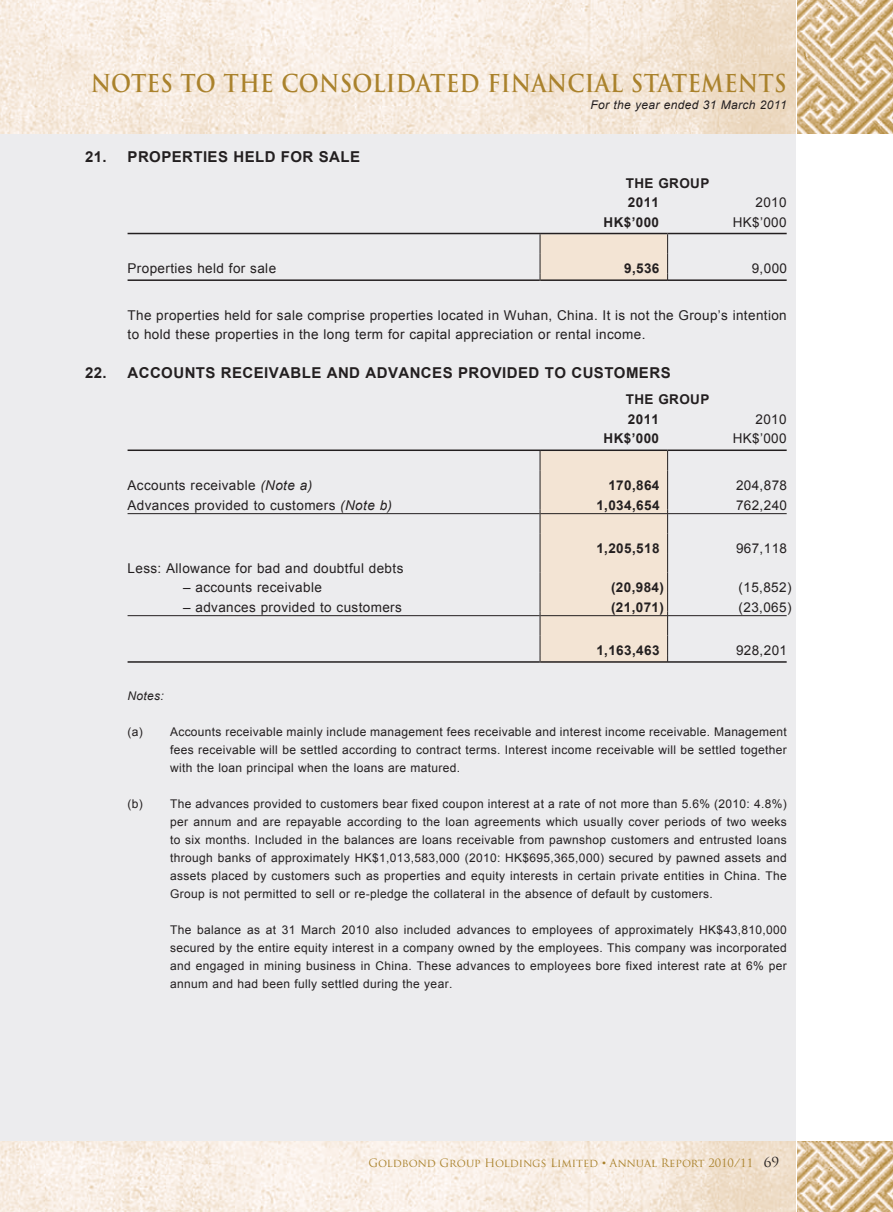
<style>
.page{position:relative;width:893px;height:1212px;background:#fff}
.page>*{position:absolute;margin:0;border:0;box-sizing:border-box;transform-origin:0 0}
.t1{font:700 24px "Trajan Pro";letter-spacing:.01em;color:#aa822c;scale:.9 1}
.t2{font:700 15px "Arial";letter-spacing:.03em;color:#231f20}
.t3{font:13.5px/19.5px "Arial";letter-spacing:.03em;color:#231f20}
.t4{font:700 13.5px/19.5px "Arial";letter-spacing:.03em;color:#231f20}
.t5{font:12px/18px "Arial";letter-spacing:.03em;color:#231f20;text-align:justify}
.t6{font:italic 12px "Arial";letter-spacing:.03em;color:#231f20}
.t7{font:11.25px "Trajan Pro";color:#aa822c}
.s1{font-style:italic}
.s2{font-family:"Arial"}
.s3{font-size:13.5px;color:#231f20}
</style>
<div class="page">
<img style="left:0;top:1141px;width:795px;height:71px">
<img style="left:0;top:0;width:795px;height:134px">
<img style="left:797px;top:0;width:96px;height:134px">
<img style="left:797px;top:1141px;width:96px;height:71px">
<div style="left:0;top:135px;width:795px;height:1006px;background:#ececee"></div>
<div style="left:540px;top:234px;width:128px;height:47px;background:#f3e4d4"></div>
<hr style="left:128px;top:233px;width:412px;height:1px;background:#231f20">
<hr style="left:540px;top:233px;width:128px;height:1px;background:#231f20">
<hr style="left:668px;top:233px;width:119px;height:1px;background:#231f20">
<hr style="left:128px;top:279px;width:412px;height:2px;background:#231f20">
<hr style="left:540px;top:279px;width:127px;height:2px;background:#231f20">
<hr style="left:668px;top:279px;width:119px;height:2px;background:#231f20">
<div style="left:540px;top:451px;width:128px;height:212px;background:#f3e4d4"></div>
<hr style="left:128px;top:449px;width:412px;height:2px;background:#231f20">
<hr style="left:540px;top:449px;width:128px;height:2px;background:#231f20">
<hr style="left:668px;top:449px;width:119px;height:2px;background:#231f20">
<hr style="left:128px;top:513px;width:412px;height:1px;background:#231f20">
<hr style="left:540px;top:513px;width:127px;height:1px;background:#231f20">
<hr style="left:668px;top:513px;width:119px;height:1px;background:#231f20">
<hr style="left:128px;top:615px;width:412px;height:1px;background:#231f20">
<hr style="left:540px;top:615px;width:127px;height:1px;background:#231f20">
<hr style="left:668px;top:615px;width:119px;height:1px;background:#231f20">
<hr style="left:128px;top:661px;width:412px;height:2px;background:#231f20">
<hr style="left:540px;top:661px;width:127px;height:2px;background:#231f20">
<hr style="left:668px;top:661px;width:119px;height:2px;background:#231f20">
<h1 class="t1" style="left:91px;top:69px;width:775px">NOTES TO THE CONSOLIDATED FINANCIAL STATEMENTS</h1>
<p class="t6" style="left:590px;top:97px;width:198px">For the year ended 31 March 2011</p>
<p class="t2" style="left:85px;top:147px;width:277px">21. PROPERTIES HELD FOR SALE</p>
<p class="t4" style="left:626px;top:174px;width:85px">THE GROUP<br>2011</p>
<p class="t3" style="left:755px;top:193px;width:33px">2010</p>
<p class="t4" style="left:604px;top:213px;width:57px">HK$’000</p>
<p class="t3" style="left:733px;top:212px;width:56px">HK$’000</p>
<p class="t3" style="left:128px;top:259px;width:150px">Properties held for sale</p>
<p class="t4" style="left:624px;top:259px;width:37px">9,536</p>
<p class="t3" style="left:752px;top:259px;width:37px">9,000</p>
<p class="t3" style="left:128px;top:306px;width:661px">The properties held for sale comprise properties located in Wuhan, China. It is not the Group’s intention to hold these properties in the long term for capital appreciation or rental income.</p>
<p class="t2" style="left:85px;top:363px;width:587px">22. ACCOUNTS RECEIVABLE AND ADVANCES PROVIDED TO CUSTOMERS</p>
<p class="t4" style="left:626px;top:390px;width:85px">THE GROUP<br>2011</p>
<p class="t3" style="left:755px;top:409px;width:33px">2010</p>
<p class="t4" style="left:604px;top:429px;width:57px">HK$’000</p>
<p class="t3" style="left:733px;top:429px;width:56px">HK$’000</p>
<p class="t3" style="left:128px;top:476px;width:186px">Accounts receivable <span class="s1">(Note a)</span></p>
<p class="t4" style="left:608px;top:476px;width:53px">170,864</p>
<p class="t3" style="left:736px;top:476px;width:53px">204,878</p>
<p class="t3" style="left:128px;top:495px;width:266px">Advances provided to customers <span class="s1">(Note b)</span></p>
<p class="t4" style="left:596px;top:495px;width:65px">1,034,654</p>
<p class="t3" style="left:736px;top:495px;width:53px">762,240</p>
<p class="t4" style="left:596px;top:539px;width:65px">1,205,518</p>
<p class="t3" style="left:736px;top:539px;width:53px">967,118</p>
<p class="t3" style="left:128px;top:558px;width:277px">Less: Allowance for bad and doubtful debts</p>
<p class="t3" style="left:183px;top:578px;width:140px">– accounts receivable</p>
<p class="t4" style="left:611px;top:578px;width:54px">(20,984)</p>
<p class="t3" style="left:739px;top:578px;width:54px">(15,852)</p>
<p class="t3" style="left:183px;top:597px;width:220px">– advances provided to customers</p>
<p class="t4" style="left:611px;top:597px;width:54px">(21,071)</p>
<p class="t3" style="left:739px;top:597px;width:54px">(23,065)</p>
<p class="t4" style="left:596px;top:641px;width:65px">1,163,463</p>
<p class="t3" style="left:736px;top:641px;width:53px">928,201</p>
<p class="t6" style="left:128px;top:688px;width:38px">Notes:</p>
<p class="t5" style="left:170px;top:723px;width:618px;text-indent:-43px">(a) Accounts receivable mainly include management fees receivable and interest income receivable. Management fees receivable will be settled according to contract terms. Interest income receivable will be settled together with the loan principal when the loans are matured.</p>
<p class="t5" style="left:170px;top:795px;width:618px;text-indent:-43px">(b) The advances provided to customers bear fixed coupon interest at a rate of not more than 5.6% (2010: 4.8%) per annum and are repayable according to the loan agreements which usually cover periods of two weeks to six months. Included in the balances are loans receivable from pawnshop customers and entrusted loans through banks of approximately HK$1,013,583,000 (2010: HK$695,365,000) secured by pawned assets and assets placed by customers such as properties and equity interests in certain private entities in China. The Group is not permitted to sell or re-pledge the collateral in the absence of default by customers.</p>
<p class="t5" style="left:170px;top:921px;width:618px">The balance as at 31 March 2010 also included advances to employees of approximately HK$43,810,000 secured by the entire equity interest in a company owned by the employees. This company was incorporated and engaged in mining business in China. These advances to employees bore fixed interest rate at 6% per annum and had been fully settled during the year.</p>
<p class="t7" style="left:368px;top:1155px;width:412px">Goldbond Group Holdings Limited <span class="s2">•</span> Annual Report 2010/11 <span class="s3">69</span></p>
</div>
